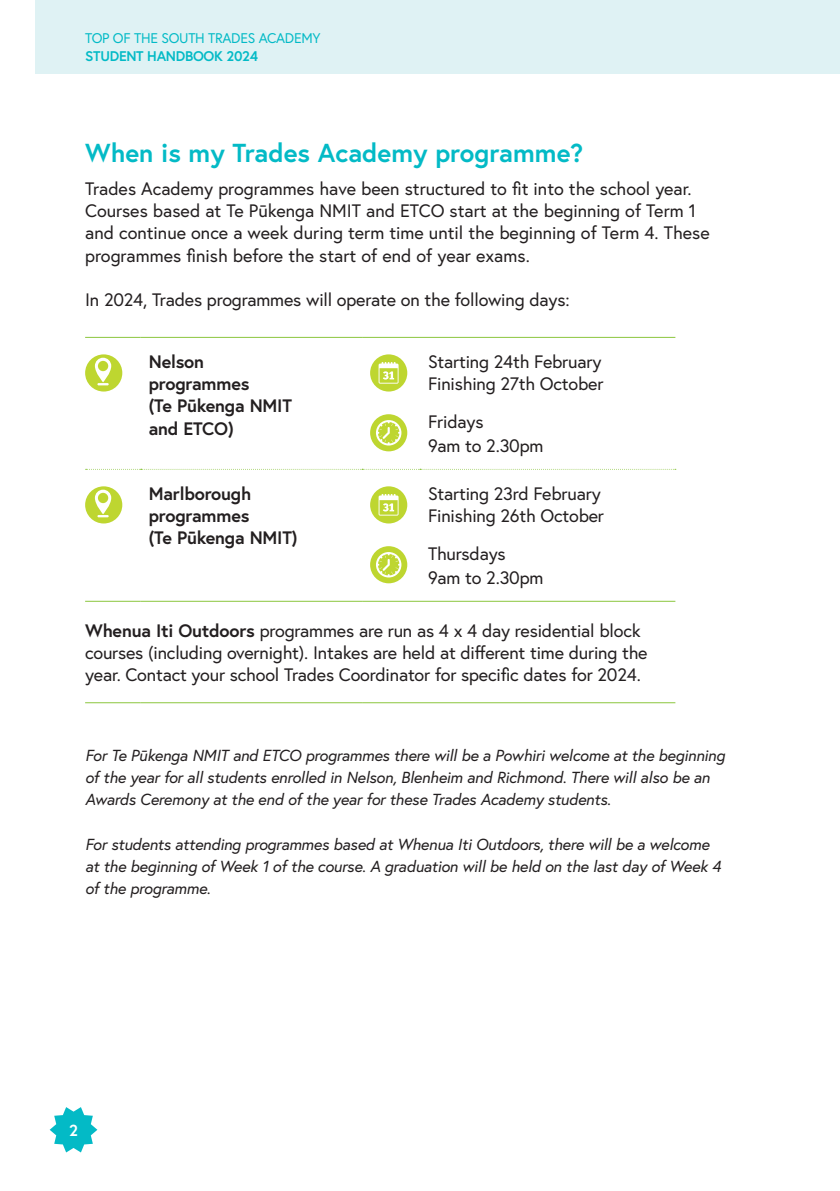
<style>
.page{position:relative;width:840px;height:1191px;background:#fff}
.page>*{position:absolute;margin:0;border:0;box-sizing:border-box;transform-origin:0 0}
.t1{font:700 26px "Europa";color:#03bac6}
.t2{font:18px/22px "Europa";letter-spacing:-.01em;color:#231f20}
.t3{font:700 18px/22px "Europa";letter-spacing:-.01em;color:#231f20}
.t4{font:italic 16px/22px "Europa";letter-spacing:-.01em;color:#231f20}
.t5{font:700 16px "Europa";color:#fff}
.t6{font:14px "Europa";letter-spacing:-.02em;color:#03bac6}
.t7{font:700 14px "Europa";letter-spacing:-.02em;color:#03bac6}
.s1{font-weight:700}
</style>
<div class="page">
<div style="left:35px;top:0;width:804px;height:74px;background:#dff2f4"></div>
<svg style="left:50px;top:1107px;width:47px;height:45px"></svg>
<svg style="left:86px;top:469px;width:589px;height:1px"></svg>
<hr style="left:85px;top:337px;width:56px;height:1px;background:#8bc63e">
<hr style="left:141px;top:337px;width:221px;height:1px;background:#8bc63e">
<hr style="left:362px;top:337px;width:58px;height:1px;background:#8bc63e">
<hr style="left:420px;top:337px;width:255px;height:1px;background:#8bc63e">
<hr style="left:85px;top:601px;width:56px;height:1px;background:#8bc63e">
<hr style="left:141px;top:601px;width:221px;height:1px;background:#8bc63e">
<hr style="left:362px;top:601px;width:58px;height:1px;background:#8bc63e">
<hr style="left:420px;top:601px;width:255px;height:1px;background:#8bc63e">
<hr style="left:85px;top:702px;width:56px;height:1px;background:#8bc63e">
<hr style="left:141px;top:702px;width:221px;height:1px;background:#8bc63e">
<hr style="left:362px;top:702px;width:58px;height:1px;background:#8bc63e">
<hr style="left:420px;top:702px;width:255px;height:1px;background:#8bc63e">
<div style="left:85px;top:354px;width:37px;height:37px;background:#bed630;border-radius:50%"></div>
<svg style="left:95px;top:358px;width:16px;height:27px"></svg>
<div style="left:370px;top:354px;width:37px;height:37px;background:#bed630;border-radius:50%"></div>
<svg style="left:378px;top:362px;width:20px;height:22px"></svg>
<div style="left:370px;top:414px;width:37px;height:37px;background:#bed630;border-radius:50%"></div>
<svg style="left:376px;top:420px;width:25px;height:25px"></svg>
<div style="left:85px;top:486px;width:37px;height:37px;background:#bed630;border-radius:50%"></div>
<svg style="left:95px;top:489px;width:16px;height:28px"></svg>
<div style="left:370px;top:486px;width:37px;height:37px;background:#bed630;border-radius:50%"></div>
<svg style="left:378px;top:494px;width:20px;height:21px"></svg>
<div style="left:370px;top:546px;width:37px;height:37px;background:#bed630;border-radius:50%"></div>
<svg style="left:376px;top:552px;width:25px;height:25px"></svg>
<p class="t6" style="left:85px;top:30px;width:237px">TOP OF THE SOUTH TRADES ACADEMY</p>
<p class="t7" style="left:85px;top:48px;width:174px">STUDENT HANDBOOK 2024</p>
<h1 class="t1" style="left:85px;top:142px;width:499px">When is my Trades Academy programme?</h1>
<p class="t2" style="left:85px;top:180px;width:625px">Trades Academy programmes have been structured to fit into the school year.<br>Courses based at Te Pūkenga NMIT and ETCO start at the beginning of Term 1 and continue once a week during term time until the beginning of Term 4. These programmes finish before the start of end of year exams.</p>
<p class="t2" style="left:85px;top:290px;width:485px">In 2024, Trades programmes will operate on the following days:</p>
<p class="t3" style="left:149px;top:353px;width:145px">Nelson programmes<br>(Te Pūkenga NMIT and ETCO)</p>
<p class="t2" style="left:428px;top:353px;width:177px">Starting 24th February<br>Finishing 27th October</p>
<p class="t2" style="left:428px;top:411px;width:117px;line-height:24px">Fridays<br>9am to 2.30pm</p>
<p class="t3" style="left:149px;top:485px;width:150px">Marlborough programmes<br>(Te Pūkenga NMIT)</p>
<p class="t2" style="left:428px;top:485px;width:177px">Starting 23rd February<br>Finishing 26th October</p>
<p class="t2" style="left:428px;top:543px;width:117px;line-height:24px">Thursdays<br>9am to 2.30pm</p>
<p class="t2" style="left:85px;top:621px;width:563px"><span class="s1">Whenua Iti Outdoors</span> programmes are run as 4 x 4 day residential block courses (including overnight). Intakes are held at different time during the year. Contact your school Trades Coordinator for specific dates for 2024.</p>
<p class="t4" style="left:85px;top:746px;width:641px">For Te Pūkenga NMIT and ETCO programmes there will be a Powhiri welcome at the beginning of the year for all students enrolled in Nelson, Blenheim and Richmond. There will also be an<br>Awards Ceremony at the end of the year for these Trades Academy students.</p>
<p class="t4" style="left:85px;top:834px;width:637px">For students attending programmes based at Whenua Iti Outdoors, there will be a welcome at the beginning of Week 1 of the course. A graduation will be held on the last day of Week 4 of the programme.</p>
<p class="t5" style="left:69px;top:1123px;width:10px">2</p>
</div>
